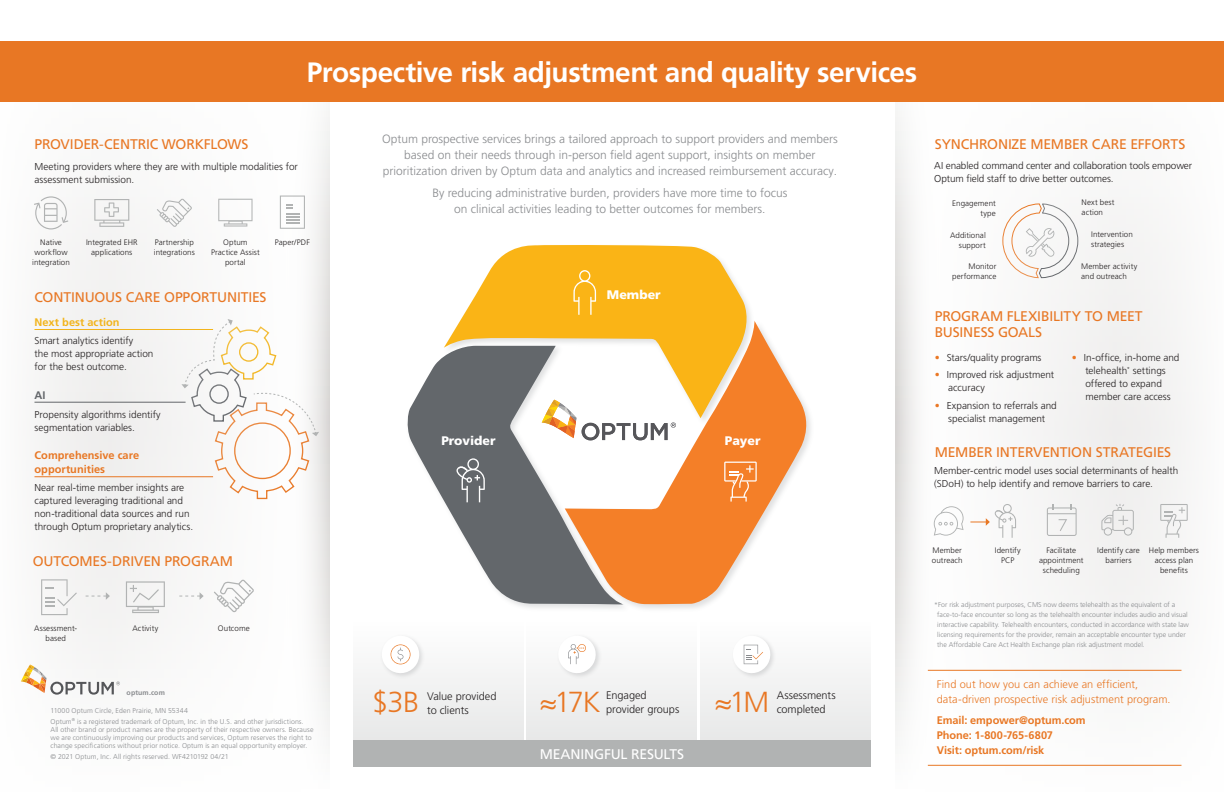
<style>
.page{position:relative;width:1224px;height:792px;background:#fff}
.page>*{position:absolute;margin:0;border:0;box-sizing:border-box;transform-origin:0 0}
.Body_copy{font:300 29px "Frutiger LT Pro";letter-spacing:-.055em;color:#e87724}
.t1{font:700 28px "Frutiger LT Pro";letter-spacing:-.015em;color:#fff}
.t2{font:14px/16.8px "Frutiger LT Pro";letter-spacing:-.015em;color:#e87724}
.t3{font:14px "Frutiger LT Pro";letter-spacing:-.015em;color:#fff}
.t4{font:900 12.4px "Frutiger LT Pro";color:#fff}
.Body_Copy{font:300 12px/16px "Frutiger LT Pro";color:#898b8e;text-align:center}
.CTA{font:300 11px/15px "Frutiger LT Pro";letter-spacing:.005em;color:#e87724}
.Body_copy-2{font:300 11px/14px "Frutiger LT Pro";letter-spacing:-.005em;color:#231f20}
.CTA-2{font:700 11px "Frutiger LT Pro";letter-spacing:-.01em;color:#e87724}
.Intro{font:700 11px/14px "Frutiger LT Pro";color:#e87724}
.Intro-2{font:700 11px "Frutiger LT Pro";letter-spacing:.005em;color:#f2b41c}
.Intro-3{font:700 11px "Frutiger LT Pro";color:#63666a}
.Intro-4{font:300 10px/13px "Frutiger LT Pro";color:#231f20}
.Intro-5{font:300 8px/10px "Frutiger LT Pro";letter-spacing:.01em;color:#231f20;text-align:center}
.Body_Copy-2{font:300 7px/10px "Frutiger LT Pro";color:#898b8e}
.Disclaimer{font:300 7px/8px "Frutiger LT Pro";letter-spacing:.01em;color:#898b8e}
.Body_Copy____SOURCE{font:300 7px "Frutiger LT Pro";letter-spacing:.01em;color:#898b8e}
.Body_copy-3{font:700 7px "Frutiger LT Pro";letter-spacing:.02em;color:#898b8e}
.s1{color:#ea7724}
</style>
<div class="page">
<div style="left:0;top:50px;width:329px;height:742px;background:#f9f9f9"></div>
<svg style="left:283px;top:160px;width:46px;height:531px"></svg>
<div style="left:896px;top:50px;width:328px;height:742px;background:#f9f9f8"></div>
<div style="left:896px;top:50px;width:46px;height:739px;background:linear-gradient(to right,#ebeaea,#fff)"></div>
<svg style="left:407px;top:360px;width:154px;height:245px;fill:#63676b"></svg>
<img style="left:440px;top:310px;width:311px;height:119px">
<svg style="left:444px;top:245px;width:305px;height:173px;fill:#fab416"></svg>
<img style="left:561px;top:317px;width:190px;height:292px">
<svg style="left:565px;top:321px;width:246px;height:284px"></svg>
<svg style="left:542px;top:400px;width:34px;height:38px"></svg>
<svg style="left:582px;top:423px;width:94px;height:17px"></svg>
<svg style="left:456px;top:458px;width:29px;height:44px"></svg>
<svg style="left:573px;top:270px;width:23px;height:45px"></svg>
<svg style="left:724px;top:462px;width:33px;height:40px"></svg>
<div style="left:0;top:42px;width:1224px;height:60px;background:#e87724"></div>
<div style="left:353px;top:619px;width:171px;height:125px;background:#f2f2f2"></div>
<div style="left:700px;top:619px;width:171px;height:125px;background:#f2f2f2"></div>
<div style="left:526px;top:619px;width:172px;height:125px;background:#f2f2f2"></div>
<div style="left:353px;top:740px;width:518px;height:27px;background:#b1b3b3"></div>
<hr style="left:34px;top:329px;width:179px;height:1px;background:#f2b41c">
<hr style="left:34px;top:402px;width:152px;height:1px;background:#63666a">
<hr style="left:34px;top:476px;width:179px;height:1px;background:#e87724">
<svg style="left:181px;top:319px;width:138px;height:181px"></svg>
<svg style="left:214px;top:579px;width:40px;height:33px"></svg>
<svg style="left:179px;top:592px;width:25px;height:8px"></svg>
<svg style="left:86px;top:592px;width:24px;height:8px"></svg>
<svg style="left:41px;top:579px;width:36px;height:36px"></svg>
<svg style="left:126px;top:581px;width:39px;height:32px"></svg>
<hr style="left:928px;top:765px;width:254px;height:1px;background:#e87724">
<hr style="left:928px;top:670px;width:254px;height:1px;background:#e87724">
<svg style="left:1002px;top:203px;width:77px;height:76px"></svg>
<svg style="left:733px;top:636px;width:40px;height:40px"></svg>
<svg style="left:382px;top:636px;width:40px;height:40px"></svg>
<svg style="left:559px;top:636px;width:39px;height:40px"></svg>
<svg style="left:21px;top:665px;width:99px;height:30px"></svg>
<svg style="left:218px;top:199px;width:35px;height:28px"></svg>
<svg style="left:280px;top:196px;width:25px;height:33px"></svg>
<svg style="left:34px;top:196px;width:34px;height:33px"></svg>
<svg style="left:157px;top:198px;width:35px;height:29px"></svg>
<svg style="left:94px;top:199px;width:35px;height:28px"></svg>
<svg style="left:934px;top:506px;width:30px;height:30px"></svg>
<svg style="left:970px;top:504px;width:46px;height:34px"></svg>
<svg style="left:1047px;top:504px;width:30px;height:32px"></svg>
<svg style="left:1101px;top:504px;width:33px;height:32px"></svg>
<svg style="left:1160px;top:504px;width:28px;height:34px"></svg>
<p class="t1" style="left:307px;top:56px;width:612px">Prospective risk adjustment and quality services</p>
<p class="t2" style="left:34px;top:136px;width:216px">PROVIDER-CENTRIC WORKFLOWS</p>
<p class="Intro-4" style="left:34px;top:160px;width:265px">Meeting providers where they are with multiple modalities for assessment submission.</p>
<p class="Intro-5" style="left:32px;top:238px;width:39px">Native workflow integration</p>
<p class="Intro-5" style="left:86px;top:238px;width:53px">Integrated EHR applications</p>
<p class="Intro-5" style="left:154px;top:238px;width:42px;text-align:left">Partnership integrations</p>
<p class="Intro-5" style="left:211px;top:238px;width:50px">Optum<br>Practice Assist portal</p>
<p class="Intro-5" style="left:275px;top:238px;width:37px">Paper/PDF</p>
<p class="t2" style="left:34px;top:288px;width:234px">CONTINUOUS CARE OPPORTUNITIES</p>
<p class="Intro-2" style="left:34px;top:315px;width:87px">Next best action</p>
<p class="Intro-4" style="left:34px;top:334px;width:121px">Smart analytics identify<br>the most appropriate action for the best outcome.</p>
<p class="Intro-3" style="left:34px;top:389px;width:13px">AI</p>
<p class="Intro-4" style="left:34px;top:408px;width:128px">Propensity algorithms identify segmentation variables.</p>
<p class="Intro" style="left:34px;top:448px;width:106px">Comprehensive care opportunities</p>
<p class="Intro-4" style="left:34px;top:481px;width:160px">Near real-time member insights are captured leveraging traditional and non-traditional data sources and run through Optum proprietary analytics.</p>
<p class="t2" style="left:33px;top:553px;width:202px">OUTCOMES-DRIVEN PROGRAM</p>
<p class="Intro-5" style="left:34px;top:623px;width:45px">Assessment&shy;based</p>
<p class="Intro-5" style="left:133px;top:623px;width:27px">Activity</p>
<p class="Intro-5" style="left:218px;top:623px;width:33px">Outcome</p>
<p class="Body_copy-3" style="left:127px;top:688px;width:40px">optum.com</p>
<p class="Body_Copy____SOURCE" style="left:51px;top:706px;width:139px">11000 Optum Circle, Eden Prairie, MN 55344</p>
<p class="Disclaimer" style="left:51px;top:717px;width:264px">Optum<sup>®</sup> is a registered trademark of Optum, Inc. in the U.S. and other jurisdictions.<br>All other brand or product names are the property of their respective owners. Because we are continuously improving our products and services, Optum reserves the right to change specifications without prior notice. Optum is an equal opportunity employer.</p>
<p class="Disclaimer" style="left:51px;top:753px;width:180px">© 2021 Optum, Inc. All rights reserved. WF4210192 04/21</p>
<p class="Body_Copy" style="left:382px;top:131px;width:457px">Optum prospective services brings a tailored approach to support providers and members based on their needs through in-person field agent support, insights on member prioritization driven by Optum data and analytics and increased reimbursement accuracy.</p>
<p class="Body_Copy" style="left:432px;top:185px;width:357px">By reducing administrative burden, providers have more time to focus on clinical activities leading to better outcomes for members.</p>
<p class="t4" style="left:607px;top:288px;width:55px">Member</p>
<p class="t4" style="left:441px;top:433px;width:56px">Provider</p>
<p class="t4" style="left:725px;top:433px;width:37px">Payer</p>
<p class="Body_copy" style="left:372px;top:685px;width:49px">$3B</p>
<p class="Body_copy-2" style="left:427px;top:689px;width:71px">Value provided to clients</p>
<p class="Body_copy" style="left:540px;top:685px;width:62px">≈17K</p>
<p class="Body_copy" style="left:715px;top:685px;width:56px">≈1M</p>
<p class="Body_copy-2" style="left:606px;top:688px;width:75px">Engaged provider groups</p>
<p class="Body_copy-2" style="left:777px;top:688px;width:60px">Assessments completed</p>
<p class="t3" style="left:540px;top:746px;width:146px">MEANINGFUL RESULTS</p>
<p class="t2" style="left:935px;top:136px;width:252px">SYNCHRONIZE MEMBER CARE EFFORTS</p>
<p class="Intro-4" style="left:934px;top:159px;width:259px">AI enabled command center and collaboration tools empower<br>Optum field staff to drive better outcomes.</p>
<p class="Intro-5" style="left:952px;top:198px;width:45px;text-align:right">Engagement type</p>
<p class="Intro-5" style="left:1082px;top:198px;width:34px;text-align:left">Next best action</p>
<p class="Intro-5" style="left:950px;top:230px;width:37px;text-align:right">Additional support</p>
<p class="Intro-5" style="left:1091px;top:229px;width:43px;text-align:left">Intervention strategies</p>
<p class="Intro-5" style="left:952px;top:261px;width:46px;text-align:right">Monitor performance</p>
<p class="Intro-5" style="left:1081px;top:261px;width:58px;text-align:left">Member activity and outreach</p>
<p class="t2" style="left:935px;top:307px;width:209px">PROGRAM FLEXIBILITY TO MEET<br>BUSINESS GOALS</p>
<p class="Intro-4" style="left:935px;top:351px;width:108px"><span class="s1">•</span> Stars/quality programs</p>
<p class="Intro-4" style="left:948px;top:369px;width:107px;text-indent:-14px"><span class="s1">•</span> Improved risk adjustment accuracy</p>
<p class="Intro-4" style="left:935px;top:399px;width:124px;text-align:center"><span class="s1">•</span> Expansion to referrals and specialist management</p>
<p class="Intro-4" style="left:1072px;top:351px;width:109px;text-align:center"><span class="s1">•</span> In-office, in-home and telehealth<sup>*</sup> settings offered to expand member care access</p>
<p class="t2" style="left:935px;top:444px;width:238px">MEMBER INTERVENTION STRATEGIES</p>
<p class="Intro-4" style="left:934px;top:464px;width:246px">Member-centric model uses social determinants of health (SDoH) to help identify and remove barriers to care.</p>
<p class="Intro-5" style="left:932px;top:545px;width:32px;text-align:left">Member outreach</p>
<p class="Intro-5" style="left:995px;top:545px;width:28px">Identify<br>PCP</p>
<p class="Intro-5" style="left:1039px;top:545px;width:46px">Facilitate appointment scheduling</p>
<p class="Intro-5" style="left:1097px;top:545px;width:44px">Identify care barriers</p>
<p class="Intro-5" style="left:1149px;top:545px;width:52px">Help members access plan benefits</p>
<p class="Body_Copy-2" style="left:937px;top:600px;width:253px;text-indent:-3px">*For risk adjustment purposes, CMS now deems telehealth as the equivalent of a face-to-face encounter so long as the telehealth encounter includes audio and visual interactive capability. Telehealth encounters, conducted in accordance with state law licensing requirements for the provider, remain an acceptable encounter type under the Affordable Care Act Health Exchange plan risk adjustment model.</p>
<p class="CTA" style="left:937px;top:676px;width:235px">Find out how you can achieve an efficient, data-driven prospective risk adjustment program.</p>
<p class="CTA-2" style="left:937px;top:713px;width:150px">Email: empower@optum.com</p>
<p class="CTA-2" style="left:937px;top:728px;width:118px">Phone: 1-800-765-6807</p>
<p class="CTA-2" style="left:937px;top:743px;width:109px">Visit: optum.com/risk</p>
</div>
